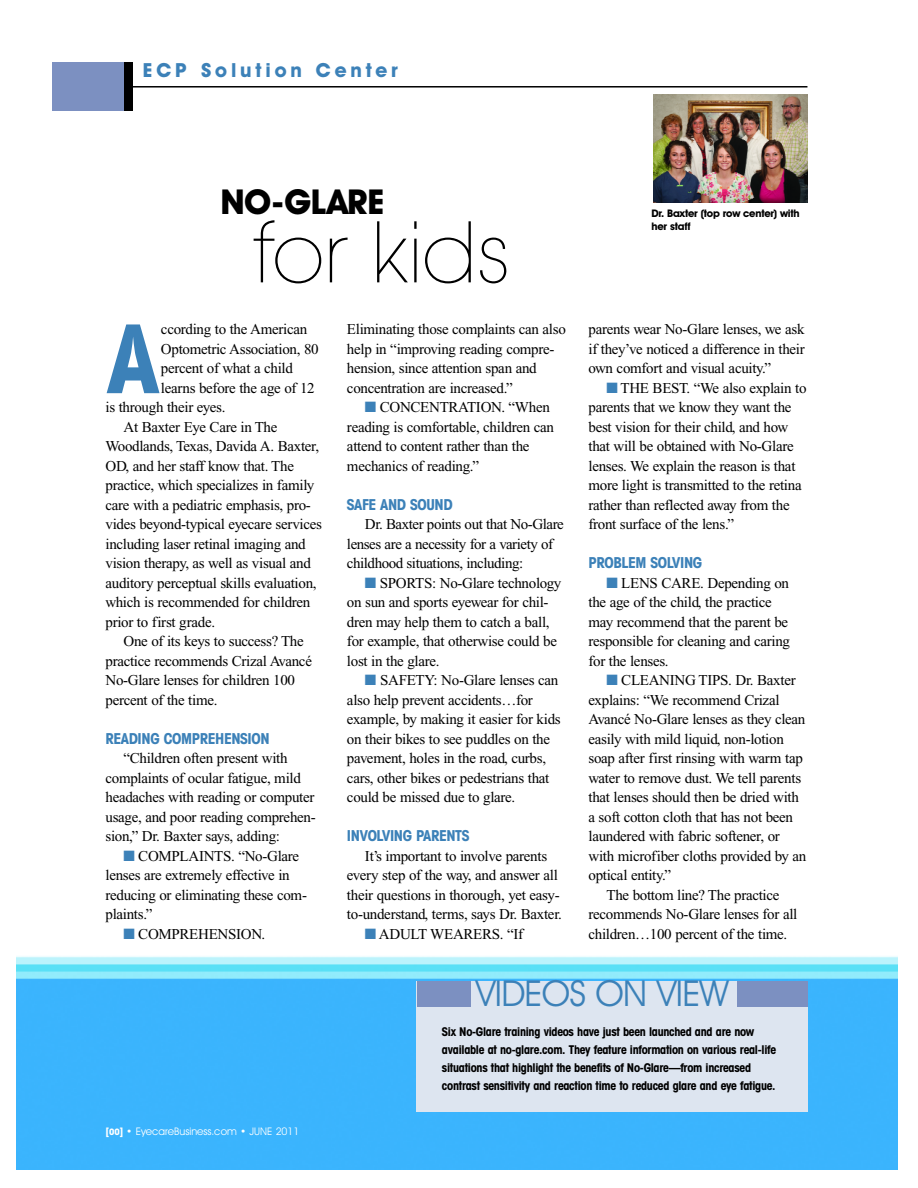
<style>
.page{position:relative;width:918px;height:1188px;background:#fff}
.page>*{position:absolute;margin:0;border:0;box-sizing:border-box;transform-origin:0 0}
.t1{font:700 condensed 94.5px "Avant Garde IT Cby BT";color:#3c81b8}
.t2{font:200 82.5px "Avant Garde";letter-spacing:-.015em;color:#000}
.t3{font:36px "Avant Garde IT Cby BT";letter-spacing:-.02em;color:#3c81b8}
.t4{font:700 34.5px "Avant Garde IT Cby BT";letter-spacing:-.02em;color:#000}
.t5{font:700 19.5px "Avant Garde IT Cby BT";letter-spacing:.195em;color:#3c81b8}
.t6{font:15px/19.5px "Times New Roman";letter-spacing:-.02em;color:#000}
.t7{font:700 condensed 15px "Avant Garde IT Cby BT";letter-spacing:-.025em;color:#3c81b8}
.t8{font:700 condensed 12px/18px "Avant Garde IT Cby BT";letter-spacing:-.025em;color:#000}
.t9{font:700 10.5px/13.5px "Avant Garde IT Cby BT";letter-spacing:-.025em;color:#000}
.t10{font:10.5px "Avant Garde IT Cby BT";color:#fff}
.s1{color:#3c81b8}
.s2{font-weight:700}
.s3{font-weight:700;font-size:9px}
</style>
<div class="page">
<img style="left:16px;top:94px;width:881px;height:1076px">
<div style="left:123px;top:62px;width:10px;height:49px;background:#000"></div>
<div style="left:52px;top:62px;width:71px;height:49px;background:#7c90c1"></div>
<svg style="left:133px;top:86px;width:675px;height:2px"></svg>
<div style="left:417px;top:981px;width:391px;height:130px;background:#dde5f0"></div>
<div style="left:417px;top:981px;width:53px;height:25px;background:#7c90c1"></div>
<img style="left:653px;top:95px;width:155px;height:107px">
<div style="left:738px;top:981px;width:70px;height:25px;background:#7c90c1"></div>
<h3 class="t5" style="left:143px;top:58px;width:257px">ECP Solution Center</h3>
<h3 class="t4" style="left:221px;top:181px;width:166px">NO-GLARE</h3>
<h2 class="t2" style="left:253px;top:204px;width:260px">for kids</h2>
<p class="t6" style="left:161px;top:320px;width:148px">ccording to the American</p>
<p class="t6" style="left:161px;top:339px;width:159px">Optometric Association, 80</p>
<p class="t6" style="left:161px;top:359px;width:134px">percent of what a child</p>
<p class="t6" style="left:161px;top:378px;width:155px">learns before the age of 12</p>
<p class="t6" style="left:105px;top:398px;width:122px">is through their eyes.</p>
<p class="t6" style="left:123px;top:417px;width:155px">At Baxter Eye Care in The</p>
<p class="t6" style="left:105px;top:437px;width:215px">Woodlands, Texas, Davida A. Baxter,</p>
<p class="t6" style="left:105px;top:456px;width:190px">OD, and her staff know that. The</p>
<p class="t6" style="left:105px;top:476px;width:210px">practice, which specializes in family</p>
<p class="t6" style="left:105px;top:495px;width:207px">care with a pediatric emphasis, pro-</p>
<p class="t6" style="left:105px;top:515px;width:218px">vides beyond-typical eyecare services</p>
<p class="t6" style="left:105px;top:534px;width:202px">including laser retinal imaging and</p>
<p class="t6" style="left:105px;top:554px;width:207px">vision therapy, as well as visual and</p>
<p class="t6" style="left:105px;top:573px;width:213px">auditory perceptual skills evaluation,</p>
<p class="t6" style="left:105px;top:593px;width:206px">which is recommended for children</p>
<p class="t6" style="left:105px;top:612px;width:111px">prior to first grade.</p>
<p class="t6" style="left:123px;top:632px;width:182px">One of its keys to success? The</p>
<p class="t6" style="left:105px;top:651px;width:208px">practice recommends Crizal Avancé</p>
<p class="t6" style="left:105px;top:671px;width:191px">No-Glare lenses for children 100</p>
<p class="t6" style="left:105px;top:690px;width:114px">percent of the time.</p>
<p class="t7" style="left:105px;top:730px;width:166px">READING COMPREHENSION</p>
<p class="t6" style="left:105px;top:749px;width:212px;text-indent:18px">“Children often present with complaints of ocular fatigue, mild headaches with reading or computer usage, and poor reading comprehen&shy;sion,” Dr. Baxter says, adding:</p>
<p class="t6" style="left:105px;top:846px;width:203px;text-indent:18px"><span class="s1">■</span> COMPLAINTS. “No-Glare lenses are extremely effective in reducing or eliminating these com&shy;plaints.”</p>
<p class="t6" style="left:123px;top:924px;width:143px"><span class="s1">■</span> COMPREHENSION.</p>
<h1 class="t1" style="left:107px;top:302px;width:53px">A</h1>
<p class="t6" style="left:347px;top:320px;width:220px">Eliminating those complaints can also help in “improving reading compre&shy;hension, since attention span and concentration are increased.”</p>
<p class="t6" style="left:347px;top:398px;width:209px;text-indent:18px"><span class="s1">■</span> CONCENTRATION. “When reading is comfortable, children can attend to content rather than the mechanics of reading.”</p>
<p class="t7" style="left:347px;top:496px;width:107px">SAFE AND SOUND</p>
<p class="t6" style="left:347px;top:515px;width:218px;text-indent:18px">Dr. Baxter points out that No-Glare lenses are a necessity for a variety of childhood situations, including:</p>
<p class="t6" style="left:347px;top:573px;width:216px;text-indent:18px"><span class="s1">■</span> SPORTS: No-Glare technology on sun and sports eyewear for chil&shy;dren may help them to catch a ball, for example, that otherwise could be lost in the glare.</p>
<p class="t6" style="left:347px;top:671px;width:215px;text-indent:18px"><span class="s1">■</span> SAFETY: No-Glare lenses can also help prevent accidents…for example, by making it easier for kids on their bikes to see puddles on the pavement, holes in the road, curbs, cars, other bikes or pedestrians that could be missed due to glare.</p>
<p class="t7" style="left:347px;top:827px;width:124px">INVOLVING PARENTS</p>
<p class="t6" style="left:347px;top:846px;width:216px;text-align:center">It’s important to involve parents every step of the way, and answer all their questions in thorough, yet easy&shy;to-understand, terms, says Dr. Baxter.</p>
<p class="t6" style="left:365px;top:924px;width:160px"><span class="s1">■</span> ADULT WEARERS. “If</p>
<p class="t9" style="left:651px;top:206px;width:150px">Dr. Baxter (top row center) with her staff</p>
<p class="t6" style="left:588px;top:320px;width:218px;text-align:justify">parents wear No-Glare lenses, we ask if they’ve noticed a difference in their own comfort and visual acuity.”</p>
<p class="t6" style="left:588px;top:378px;width:220px;text-indent:18px"><span class="s1">■</span> THE BEST. “We also explain to parents that we know they want the best vision for their child, and how that will be obtained with No-Glare lenses. We explain the reason is that more light is transmitted to the retina rather than reflected away from the front surface of the lens.”</p>
<p class="t7" style="left:588px;top:554px;width:115px">PROBLEM SOLVING</p>
<p class="t6" style="left:588px;top:573px;width:203px;text-indent:18px"><span class="s1">■</span> LENS CARE. Depending on the age of the child, the practice may recommend that the parent be responsible for cleaning and caring for the lenses.</p>
<p class="t6" style="left:606px;top:671px;width:191px"><span class="s1">■</span> CLEANING TIPS. Dr. Baxter</p>
<p class="t6" style="left:588px;top:690px;width:193px">explains: “We recommend Crizal</p>
<p class="t6" style="left:588px;top:710px;width:219px">Avancé No-Glare lenses as they clean</p>
<p class="t6" style="left:588px;top:729px;width:197px">easily with mild liquid, non-lotion</p>
<p class="t6" style="left:588px;top:749px;width:216px">soap after first rinsing with warm tap</p>
<p class="t6" style="left:588px;top:768px;width:214px">water to remove dust. We tell parents</p>
<p class="t6" style="left:588px;top:788px;width:212px">that lenses should then be dried with</p>
<p class="t6" style="left:588px;top:807px;width:206px">a soft cotton cloth that has not been</p>
<p class="t6" style="left:588px;top:827px;width:193px">laundered with fabric softener, or</p>
<p class="t6" style="left:588px;top:846px;width:219px">with microfiber cloths provided by an</p>
<p class="t6" style="left:588px;top:866px;width:84px">optical entity.”</p>
<p class="t6" style="left:606px;top:885px;width:175px">The bottom line? The practice</p>
<p class="t6" style="left:588px;top:905px;width:210px">recommends No-Glare lenses for all</p>
<p class="t6" style="left:588px;top:924px;width:200px">children…100 percent of the time.</p>
<h3 class="t3" style="left:476px;top:972px;width:255px">VIDEOS ON VIEW</h3>
<p class="t10" style="left:106px;top:1125px;width:195px"><span class="s2">[</span><span class="s3">00</span><span class="s2">]</span> • EyecareBusiness.com • JUNE 2011</p>
<p class="t8" style="left:442px;top:1023px;width:336px">Six No-Glare training videos have just been launched and are now available at no-glare.com. They feature information on various real-life situations that highlight the benefits of No-Glare—from increased contrast sensitivity and reaction time to reduced glare and eye fatigue.</p>
</div>
